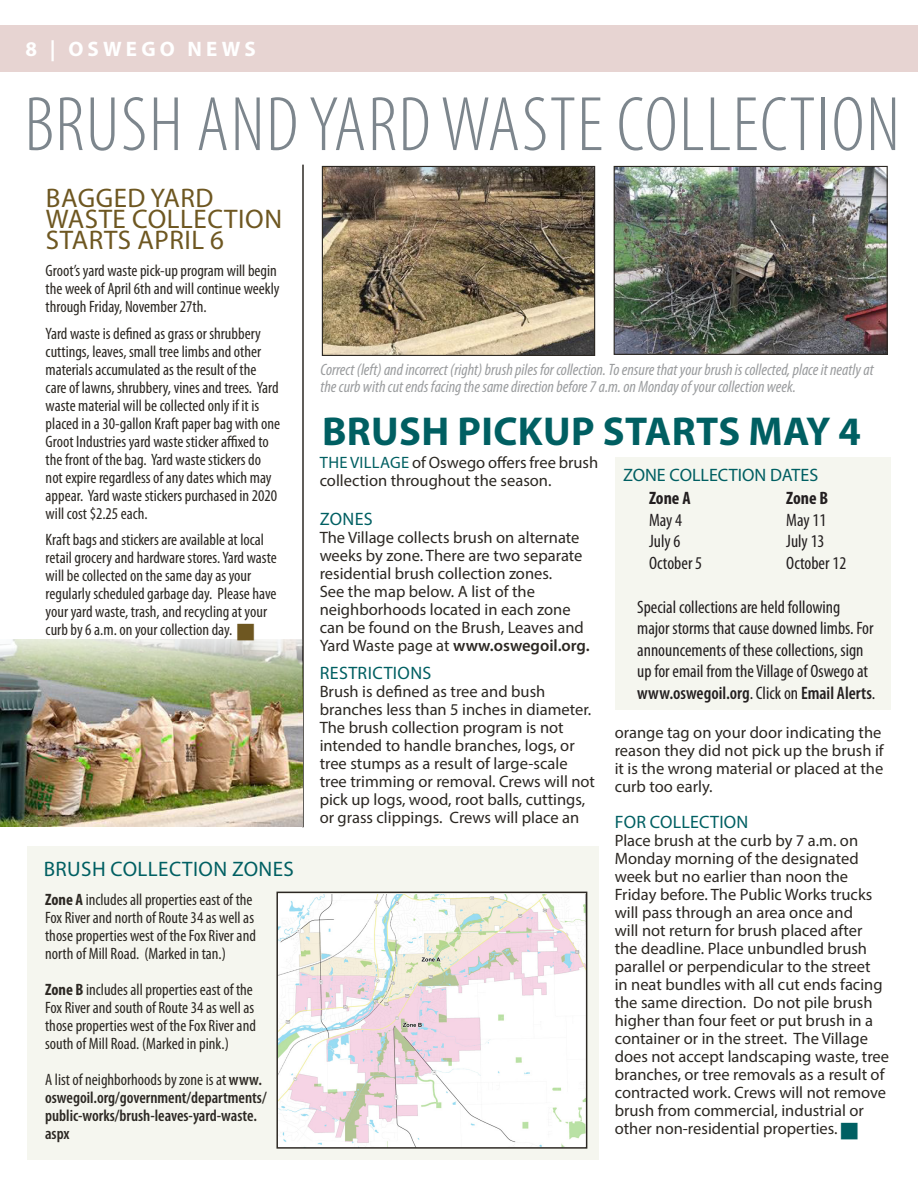
<style>
.page{position:relative;width:918px;height:1188px;background:#fff}
.page>*{position:absolute;margin:0;border:0;box-sizing:border-box;transform-origin:0 0}
.Heading_MASTER{font:300 condensed 78px "Myriad Pro";letter-spacing:.02em;color:#7d868d}
.t1{font:700 40.5px "Myriad Pro";letter-spacing:.01em;color:#005f62}
.Small_subheadings{font:27px/21px "Myriad Pro";letter-spacing:.02em;color:#6e5721}
.Small_subheadings-2{font:21px "Myriad Pro";letter-spacing:.02em;color:#005f62}
.Header_master_page{font:700 21px "Myriad Pro";letter-spacing:.2em;color:#fff}
.t2{font:condensed 18px/21.6px "Myriad Pro";color:#231f20}
.Small_subheadings-3{font:18px "Myriad Pro";letter-spacing:.01em;color:#005f62}
.t3{font:700 condensed 18px "Myriad Pro";color:#231f20}
.Small_subheadings-4{font:16.5px/18px "Myriad Pro";color:#2c2823}
.Small_subheadings-5{font:condensed 16.5px/18px "Myriad Pro";color:#2c2823}
.Caption_italic_gray{font:italic condensed 16.5px/16.5px "Myriad Pro";color:#9a9c9e}
.Small_subheadings-6{font:600 condensed 16.5px/18px "Myriad Pro";color:#2c2823}
.Body_no_spacing_but{font:16.5px/18px "Myriad Pro";color:#2c2823}
.s1{font-weight:700}
.s2{font-weight:400}
.s3{color:#005f62}
.s4{font-weight:600}
</style>
<div class="page">
<div style="left:27px;top:847px;width:571px;height:313px;background:#f5f6ef"></div>
<div style="left:0;top:26px;width:917px;height:46px;background:#e7d4d2"></div>
<div style="left:908px;top:26px;width:10px;height:46px;background:#e7d4d2"></div>
<img style="left:324px;top:168px;width:269px;height:186px">
<div style="left:322px;top:166px;width:273px;height:190px;border:1px solid #2c2823"></div>
<img style="left:278px;top:894px;width:307px;height:253px">
<div style="left:276px;top:892px;width:311px;height:257px;border:1px solid #2c2823"></div>
<div style="left:615px;top:458px;width:276px;height:252px;background:#f5f6ef"></div>
<img style="left:616px;top:168px;width:270px;height:185px">
<div style="left:614px;top:166px;width:274px;height:189px;border:1px solid #2c2823"></div>
<hr style="left:302px;top:165px;width:2px;height:662px;background:#2c2823">
<img style="left:0;top:639px;width:303px;height:188px">
<svg style="left:238px;top:639px;width:16px;height:1px"></svg>
<p class="Header_master_page" style="left:25px;top:36px;width:232px">8 | OSWEGO NEWS</p>
<p class="Heading_MASTER" style="left:25px;top:83px;width:877px">BRUSH AND YARD WASTE COLLECTION</p>
<p class="Small_subheadings" style="left:46px;top:187px;width:238px">BAGGED YARD<br>WASTE COLLECTION<br>STARTS APRIL 6</p>
<p class="Small_subheadings-5" style="left:46px;top:261px;width:235px">Groot’s yard waste pick-up program will begin the week of April 6th and will continue weekly through Friday, November 27th.</p>
<p class="Small_subheadings-5" style="left:46px;top:324px;width:236px">Yard waste is defined as grass or shrubbery cuttings, leaves, small tree limbs and other materials accumulated as the result of the care of lawns, shrubbery, vines and trees. Yard waste material will be collected only if it is placed in a 30-gallon Kraft paper bag with one Groot Industries yard waste sticker affixed to the front of the bag. Yard waste stickers do not expire regardless of any dates which may appear. Yard waste stickers purchased in 2020 will cost $2.25 each.</p>
<p class="Small_subheadings-5" style="left:46px;top:531px;width:233px">Kraft bags and stickers are available at local retail grocery and hardware stores. Yard waste will be collected on the same day as your regularly scheduled garbage day. Please have your yard waste, trash, and recycling at your curb by 6 a.m. on your collection day.</p>
<p class="Small_subheadings-2" style="left:44px;top:856px;width:252px">BRUSH COLLECTION ZONES</p>
<p class="Small_subheadings-5" style="left:45px;top:890px;width:212px"><span class="s1">Zone A</span> includes all properties east of the Fox River and north of Route 34 as well as those properties west of the Fox River and north of Mill Road. (Marked in tan.)</p>
<p class="Small_subheadings-5" style="left:45px;top:980px;width:212px"><span class="s1">Zone B</span> includes all properties east of the Fox River and south of Route 34 as well as those properties west of the Fox River and south of Mill Road. (Marked in pink.)</p>
<p class="Small_subheadings-6" style="left:45px;top:1070px;width:223px"><span class="s2">A list of neighborhoods by zone is at</span> www. oswegoil.org/government/departments/ public-works/brush-leaves-yard-waste. aspx</p>
<p class="Caption_italic_gray" style="left:321px;top:361px;width:555px">Correct (left) and incorrect (right) brush piles for collection. To ensure that your brush is collected, place it neatly at the curb with cut ends facing the same direction before 7 a.m. on Monday of your collection week.</p>
<p class="t1" style="left:322px;top:405px;width:540px">BRUSH PICKUP STARTS MAY 4</p>
<p class="Body_no_spacing_but" style="left:320px;top:453px;width:280px"><span class="s3">THE VILLAGE</span> of Oswego offers free brush collection throughout the season.</p>
<p class="Small_subheadings-3" style="left:320px;top:508px;width:54px">ZONES</p>
<p class="Small_subheadings-4" style="left:320px;top:528px;width:272px">The Village collects brush on alternate weeks by zone. There are two separate residential brush collection zones.<br>See the map below. A list of the neighborhoods located in each zone can be found on the Brush, Leaves and Yard Waste page at <span class="s4">www.oswegoil.org.</span></p>
<p class="Small_subheadings-3" style="left:320px;top:662px;width:113px">RESTRICTIONS</p>
<p class="Small_subheadings-4" style="left:320px;top:682px;width:277px">Brush is defined as tree and bush branches less than 5 inches in diameter.<br>The brush collection program is not intended to handle branches, logs, or tree stumps as a result of large-scale tree trimming or removal. Crews will not pick up logs, wood, root balls, cuttings, or grass clippings. Crews will place an</p>
<p class="Small_subheadings-3" style="left:623px;top:464px;width:197px">ZONE COLLECTION DATES</p>
<p class="t3" style="left:649px;top:487px;width:43px">Zone A</p>
<p class="t2" style="left:649px;top:509px;width:35px">May 4</p>
<p class="t2" style="left:649px;top:530px;width:33px">July 6</p>
<p class="t2" style="left:649px;top:552px;width:55px">October 5</p>
<p class="t3" style="left:786px;top:487px;width:43px">Zone B</p>
<p class="t2" style="left:786px;top:509px;width:42px">May 11</p>
<p class="t2" style="left:786px;top:530px;width:40px">July 13</p>
<p class="t2" style="left:786px;top:552px;width:62px">October 12</p>
<p class="t2" style="left:637px;top:596px;width:240px">Special collections are held following major storms that cause downed limbs. For announcements of these collections, sign up for email from the Village of Oswego at <span class="s4">www.oswegoil.org</span>. Click on <span class="s4">Email Alerts</span>.</p>
<p class="Small_subheadings-4" style="left:615px;top:723px;width:270px">orange tag on your door indicating the reason they did not pick up the brush if it is the wrong material or placed at the curb too early.</p>
<p class="Small_subheadings-3" style="left:615px;top:811px;width:135px">FOR COLLECTION</p>
<p class="Small_subheadings-4" style="left:615px;top:831px;width:276px">Place brush at the curb by 7 a.m. on Monday morning of the designated week but no earlier than noon the Friday before. The Public Works trucks will pass through an area once and<br>will not return for brush placed after the deadline. Place unbundled brush parallel or perpendicular to the street<br>in neat bundles with all cut ends facing the same direction. Do not pile brush higher than four feet or put brush in a container or in the street. The Village does not accept landscaping waste, tree branches, or tree removals as a result of contracted work. Crews will not remove brush from commercial, industrial or other non-residential properties.</p>
</div>
